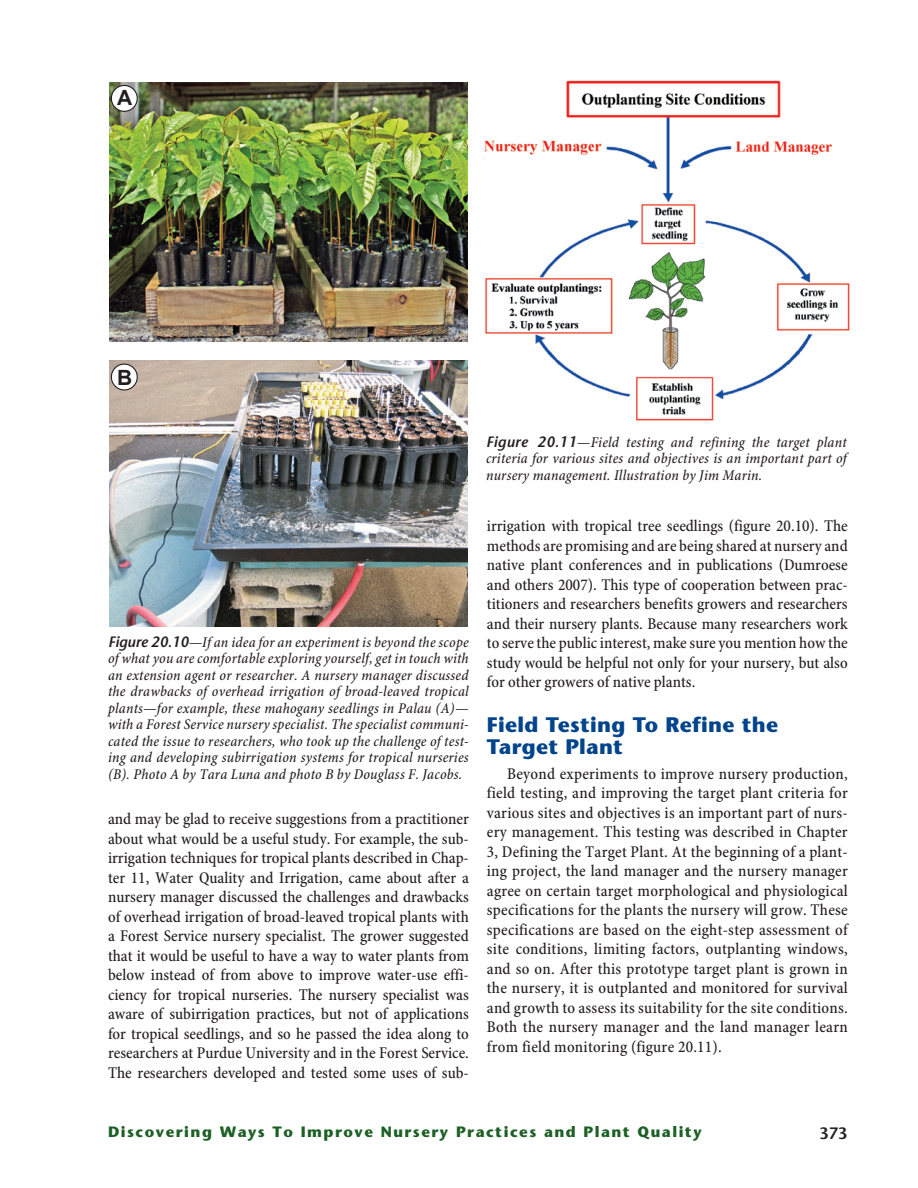
<style>
.page{position:relative;width:918px;height:1188px;background:#fff}
.page>*{position:absolute;margin:0;border:0;box-sizing:border-box;transform-origin:0 0}
.Headings_1{font:700 21px/22.5px "Stone Sans Std";letter-spacing:.015em;color:#01448c}
.Figure_Letters{font:700 21px "Arial";color:#231f20}
.t1{font:500 condensed 16.5px/19.5px "Minion Pro";color:#231f20;text-align:justify}
.t2{font:600 16.5px "Stone Sans Std";color:#231f20}
.Captions{font:italic 500 condensed 15px/16.5px "Minion Pro";letter-spacing:.015em;color:#231f20;text-align:justify}
.t3{font:700 15px "Stone Sans Std";letter-spacing:.1em;color:#1d6025}
.s1{font-family:"Stone Sans Std";font-weight:600;font-stretch:normal}
</style>
<div class="page">
<img style="left:483px;top:80px;width:367px;height:341px">
<img style="left:109px;top:82px;width:359px;height:259px">
<img style="left:109px;top:361px;width:359px;height:265px">
<div style="left:111px;top:364px;width:26px;height:26px;background:#fff;border-radius:50%"></div>
<div style="left:111px;top:364px;width:27px;height:27px;border:1px solid #231f20;border-radius:50%"></div>
<div style="left:111px;top:85px;width:26px;height:26px;background:#fff;border-radius:50%"></div>
<div style="left:111px;top:85px;width:27px;height:27px;border:1px solid #231f20;border-radius:50%"></div>
<p class="Figure_Letters" style="left:117px;top:84px;width:17px">A</p>
<p class="Figure_Letters" style="left:117px;top:363px;width:17px">B</p>
<p class="Captions" style="left:108px;top:634px;width:362px"><span class="s1">Figure 20.10</span>—If an idea for an experiment is beyond the scope of what you are comfortable exploring yourself, get in touch with an extension agent or researcher. A nursery manager discussed the drawbacks of overhead irrigation of broad-leaved tropical plants—for example, these mahogany seedlings in Palau (A)— with a Forest Service nursery specialist. The specialist communi&shy;cated the issue to researchers, who took up the challenge of test&shy;ing and developing subirrigation systems for tropical nurseries (B). Photo A by Tara Luna and photo B by Douglass F. Jacobs.</p>
<p class="t1" style="left:108px;top:810px;width:362px">and may be glad to receive suggestions from a practitioner about what would be a useful study. For example, the sub&shy;irrigation techniques for tropical plants described in Chap&shy;ter 11, Water Quality and Irrigation, came about after a nursery manager discussed the challenges and drawbacks of overhead irrigation of broad-leaved tropical plants with a Forest Service nursery specialist. The grower suggested that it would be useful to have a way to water plants from below instead of from above to improve water-use effi&shy;ciency for tropical nurseries. The nursery specialist was aware of subirrigation practices, but not of applications for tropical seedlings, and so he passed the idea along to researchers at Purdue University and in the Forest Service.<br>The researchers developed and tested some uses of sub-</p>
<p class="Captions" style="left:486px;top:434px;width:362px"><span class="s1">Figure 20.11</span>—Field testing and refining the target plant criteria for various sites and objectives is an important part of nursery management. Illustration by Jim Marin.</p>
<p class="t1" style="left:487px;top:517px;width:362px">irrigation with tropical tree seedlings (figure 20.10). The methods are promising and are being shared at nursery and native plant conferences and in publications (Dumroese and others 2007). This type of cooperation between prac&shy;titioners and researchers benefits growers and researchers and their nursery plants. Because many researchers work to serve the public interest, make sure you mention how the study would be helpful not only for your nursery, but also for other growers of native plants.</p>
<p class="Headings_1" style="left:487px;top:713px;width:293px">Field Testing To Refine the<br>Target Plant</p>
<p class="t1" style="left:487px;top:765px;width:362px;text-indent:20px">Beyond experiments to improve nursery production, field testing, and improving the target plant criteria for various sites and objectives is an important part of nurs&shy;ery management. This testing was described in Chapter 3, Defining the Target Plant. At the beginning of a plant&shy;ing project, the land manager and the nursery manager agree on certain target morphological and physiological specifications for the plants the nursery will grow. These specifications are based on the eight-step assessment of site conditions, limiting factors, outplanting windows, and so on. After this prototype target plant is grown in the nursery, it is outplanted and monitored for survival and growth to assess its suitability for the site conditions.<br>Both the nursery manager and the land manager learn from field monitoring (figure 20.11).</p>
<p class="t3" style="left:108px;top:1123px;width:595px">Discovering Ways To Improve Nursery Practices and Plant Quality</p>
<p class="t2" style="left:819px;top:1123px;width:30px">373</p>
</div>
